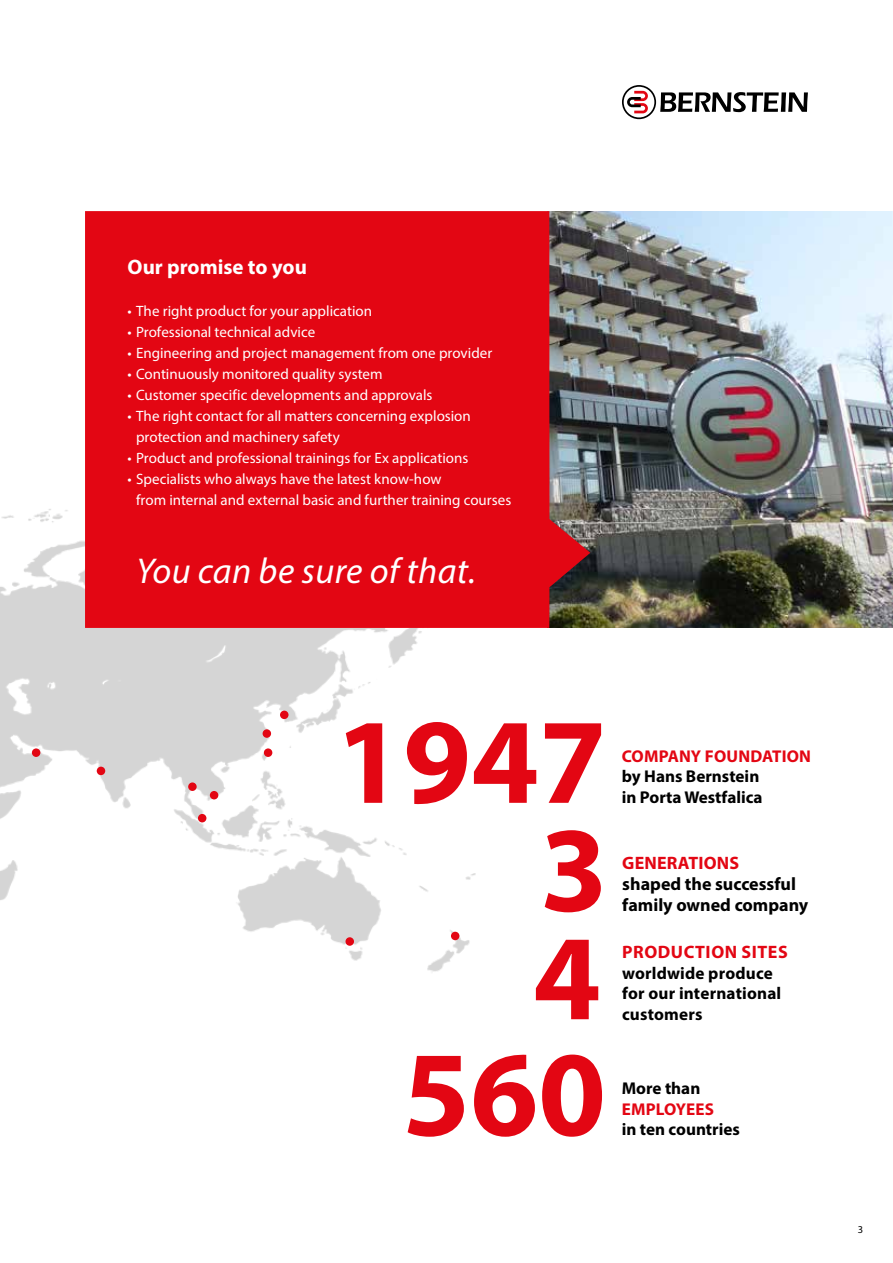
<style>
.page{position:relative;width:893px;height:1263px;background:#fff}
.page>*{position:absolute;margin:0;border:0;box-sizing:border-box;transform-origin:0 0}
.t1{font:700 122.25px/216.5px "Myriad Pro";color:#e30613;text-align:right}
.t2{font:italic 36px "Myriad Pro";letter-spacing:.01em;color:#fff}
.t3{font:700 21px "Myriad Pro";color:#fff}
.t4{font:700 18px/21px "Myriad Pro";color:#000}
.t5{font:700 18px "Myriad Pro";letter-spacing:.03em;color:#e30613}
.t6{font:700 18px "Myriad Pro";letter-spacing:.01em;color:#e30613}
.t7{font:700 17.1px/20.5px "Myriad Pro";letter-spacing:.005em;color:#000}
.t8{font:700 17.1px "Myriad Pro";letter-spacing:.01em;color:#e30613}
.t9{font:15px/21px "Myriad Pro";color:#fff}
.t10{font:10.5px "Myriad Pro";color:#000}
</style>
<div class="page">
<img style="left:0;top:509px;width:476px;height:463px">
<div style="left:280px;top:711px;width:8px;height:8px;background:#e30613;border-radius:50%"></div>
<div style="left:263px;top:729px;width:8px;height:9px;background:#e30613;border-radius:50%"></div>
<div style="left:264px;top:748px;width:8px;height:9px;background:#e30613;border-radius:50%"></div>
<div style="left:345px;top:937px;width:9px;height:9px;background:#e30613;border-radius:50%"></div>
<div style="left:198px;top:814px;width:8px;height:8px;background:#e30613;border-radius:50%"></div>
<div style="left:210px;top:791px;width:8px;height:8px;background:#e30613;border-radius:50%"></div>
<div style="left:188px;top:782px;width:9px;height:9px;background:#e30613;border-radius:50%"></div>
<div style="left:451px;top:932px;width:8px;height:8px;background:#e30613;border-radius:50%"></div>
<div style="left:97px;top:767px;width:8px;height:8px;background:#e30613;border-radius:50%"></div>
<div style="left:32px;top:748px;width:8px;height:9px;background:#e30613;border-radius:50%"></div>
<img style="left:590px;top:211px;width:303px;height:417px">
<svg style="left:85px;top:211px;width:505px;height:417px;background:#d90d19"></svg>
<svg style="left:622px;top:85px;width:186px;height:34px"></svg>
<h3 class="t3" style="left:128px;top:253px;width:181px">Our promise to you</h3>
<p class="t9" style="left:128px;top:300px;width:246px">• The right product for your application</p>
<p class="t9" style="left:128px;top:321px;width:189px">• Professional technical advice</p>
<p class="t9" style="left:128px;top:342px;width:366px">• Engineering and project management from one provider</p>
<p class="t9" style="left:128px;top:363px;width:257px">• Continuously monitored quality system</p>
<p class="t9" style="left:128px;top:384px;width:306px">• Customer specific developments and approvals</p>
<p class="t9" style="left:136px;top:405px;width:336px;text-indent:-9px">• The right contact for all matters concerning explosion protection and machinery safety</p>
<p class="t9" style="left:128px;top:447px;width:342px">• Product and professional trainings for Ex applications</p>
<p class="t9" style="left:136px;top:468px;width:377px;text-indent:-9px">• Specialists who always have the latest know-how<br>from internal and external basic and further training courses</p>
<h2 class="t2" style="left:136px;top:549px;width:341px">You can be sure of that.</h2>
<h1 class="t1" style="left:335px;top:649px;width:273px">1947<br>4</h1>
<h1 class="t1" style="left:540px;top:758px;width:69px">3</h1>
<h1 class="t1" style="left:402px;top:982px;width:205px">560</h1>
<p class="t8" style="left:622px;top:745px;width:191px">COMPANY FOUNDATION</p>
<p class="t7" style="left:622px;top:766px;width:142px">by Hans Bernstein in Porta Westfalica</p>
<p class="t6" style="left:622px;top:851px;width:118px">GENERATIONS</p>
<p class="t4" style="left:622px;top:873px;width:188px">shaped the successful family owned company</p>
<p class="t5" style="left:622px;top:940px;width:167px">PRODUCTION SITES</p>
<p class="t7" style="left:622px;top:962px;width:161px">worldwide produce for our international customers</p>
<p class="t7" style="left:622px;top:1078px;width:80px">More than</p>
<p class="t8" style="left:622px;top:1098px;width:94px">EMPLOYEES</p>
<p class="t7" style="left:622px;top:1119px;width:120px">in ten countries</p>
<p class="t10" style="left:858px;top:1223px;width:7px">3</p>
</div>
